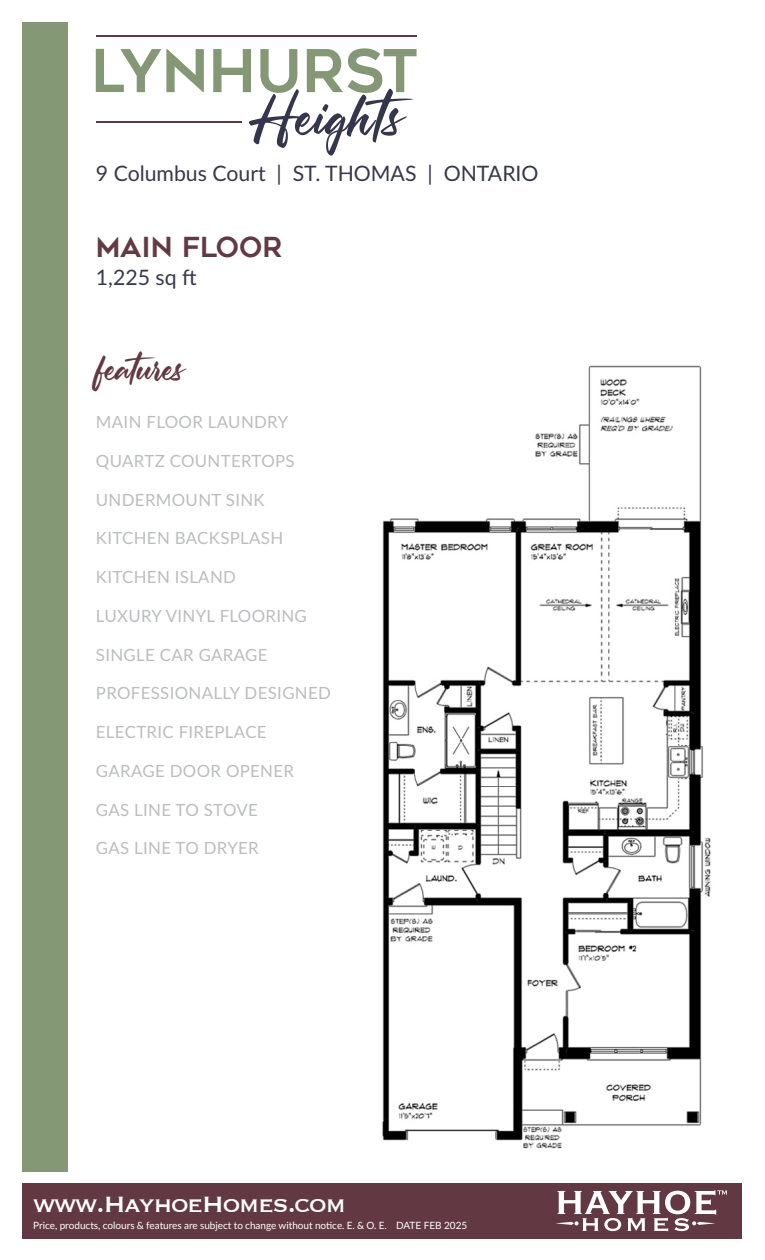
<style>
.page{position:relative;width:765px;height:1260px;background:#fff}
.page>*{position:absolute;margin:0;border:0;box-sizing:border-box;transform-origin:0 0}
.t1{font:34.5px "Cultural";color:#623943}
.t2{font:28.75px "Copperplate";letter-spacing:-.05em;color:#fff}
.t3{font:27.5px "Geometos";color:#623944}
.t4{font:21.25px "Lato";color:#36384d}
.t5{font:16.88px "Lato";letter-spacing:.02em;color:#bcbdc0}
.t6{font:10px "Lato";color:#fff}
</style>
<div class="page">
<div style="left:22px;top:1183px;width:720px;height:55px;background:#623943"></div>
<svg style="left:556px;top:1190px;width:171px;height:42px"></svg>
<svg style="left:96px;top:49px;width:108px;height:43px"></svg>
<svg style="left:213px;top:48px;width:204px;height:108px"></svg>
<hr style="left:96px;top:35px;width:321px;height:2px;background:#613841">
<hr style="left:96px;top:121px;width:145px;height:2px;background:#613841">
<div style="left:22px;top:22px;width:46px;height:1150px;background:#849875"></div>
<img style="left:382px;top:365px;width:329px;height:784px">
<p class="t4" style="left:96px;top:158px;width:444px">9 Columbus Court | ST. THOMAS | ONTARIO</p>
<p class="t3" style="left:96px;top:232px;width:188px">MAIN FLOOR</p>
<p class="t4" style="left:96px;top:262px;width:102px">1,225 sq ft</p>
<p class="t1" style="left:96px;top:347px;width:89px">features</p>
<p class="t5" style="left:96px;top:410px;width:194px">MAIN FLOOR LAUNDRY</p>
<p class="t5" style="left:96px;top:449px;width:200px">QUARTZ COUNTERTOPS</p>
<p class="t5" style="left:96px;top:487px;width:170px">UNDERMOUNT SINK</p>
<p class="t5" style="left:96px;top:526px;width:189px">KITCHEN BACKSPLASH</p>
<p class="t5" style="left:96px;top:565px;width:142px">KITCHEN ISLAND</p>
<p class="t5" style="left:96px;top:604px;width:212px">LUXURY VINYL FLOORING</p>
<p class="t5" style="left:96px;top:642px;width:173px">SINGLE CAR GARAGE</p>
<p class="t5" style="left:96px;top:681px;width:237px">PROFESSIONALLY DESIGNED</p>
<p class="t5" style="left:96px;top:720px;width:172px">ELECTRIC FIREPLACE</p>
<p class="t5" style="left:96px;top:759px;width:200px">GARAGE DOOR OPENER</p>
<p class="t5" style="left:96px;top:797px;width:163px">GAS LINE TO STOVE</p>
<p class="t5" style="left:96px;top:836px;width:164px">GAS LINE TO DRYER</p>
<p class="t2" style="left:33px;top:1185px;width:314px">www.HayhoeHomes.com</p>
<p class="t6" style="left:33px;top:1218px;width:355px">Price, products, colours &amp; features are subject to change without notice. E. &amp; O. E.</p>
<p class="t6" style="left:396px;top:1218px;width:73px">DATE FEB 2025</p>
</div>
